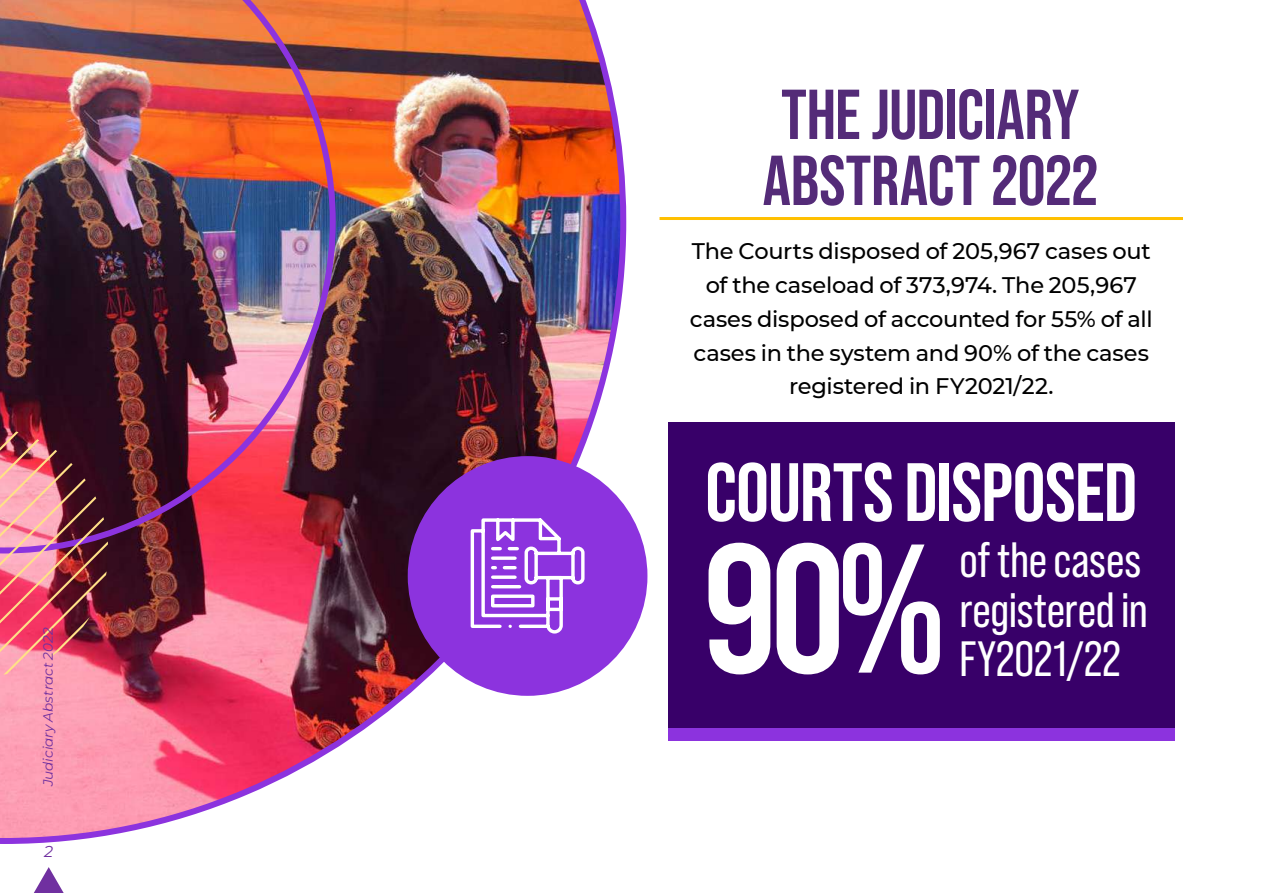
<style>
.page{position:relative;width:1263px;height:893px;background:#fff}
.page>*{position:absolute;margin:0;border:0;box-sizing:border-box;transform-origin:0 0}
.t1{font:183px "Bebas";color:#fff}
.t2{font:700 82.5px "Bebas Neue Pro";letter-spacing:-.01em;color:#fff}
.t3{font:700 70.5px/66px "Bebas Neue Pro";letter-spacing:-.005em;color:#542b78}
.t4{font:49.5px/49.5px "Bebas Neue Pro";color:#fff}
.t5{font:500 22.5px/33.8px "Montserrat";letter-spacing:-.005em;color:#000;text-align:center}
.t6{font:italic 15.75px "Montserrat";color:#7030a0}
.t7{font:italic 13.5px "Montserrat";color:#7030a0}
</style>
<div class="page">
<img style="left:0;top:0;width:629px;height:844px">
<hr style="left:659px;top:217px;width:524px;height:3px;background:#ffc000">
<div style="left:668px;top:422px;width:506px;height:306px;background:#380069"></div>
<div style="left:668px;top:728px;width:506px;height:13px;background:#8c33de"></div>
<div style="left:408px;top:456px;width:239px;height:240px;background:#8c33de;border-radius:50%"></div>
<svg style="left:470px;top:518px;width:115px;height:116px"></svg>
<img style="left:0;top:431px;width:108px;height:245px">
<svg style="left:34px;top:867px;width:30px;height:26px"></svg>
<p class="t7" style="left:39px;top:786px;width:161px;rotate:-90deg">Judiciary Abstract 2022</p>
<p class="t6" style="left:44px;top:841px;width:10px">2</p>
<h3 class="t3" style="left:763px;top:81px;width:337px">THE JUDICIARY<br>ABSTRACT 2022</h3>
<p class="t5" style="left:690px;top:234px;width:464px">The Courts disposed of 205,967 cases out of the caseload of 373,974. The 205,967 cases disposed of accounted for 55% of all cases in the system and 90% of the cases registered in FY2021/22.</p>
<h2 class="t2" style="left:705px;top:445px;width:433px">COURTS DISPOSED</h2>
<h1 class="t1" style="left:703px;top:517px;width:246px">90%</h1>
<h3 class="t4" style="left:959px;top:535px;width:190px">of the cases registered in<br>FY2021/22</h3>
</div>
